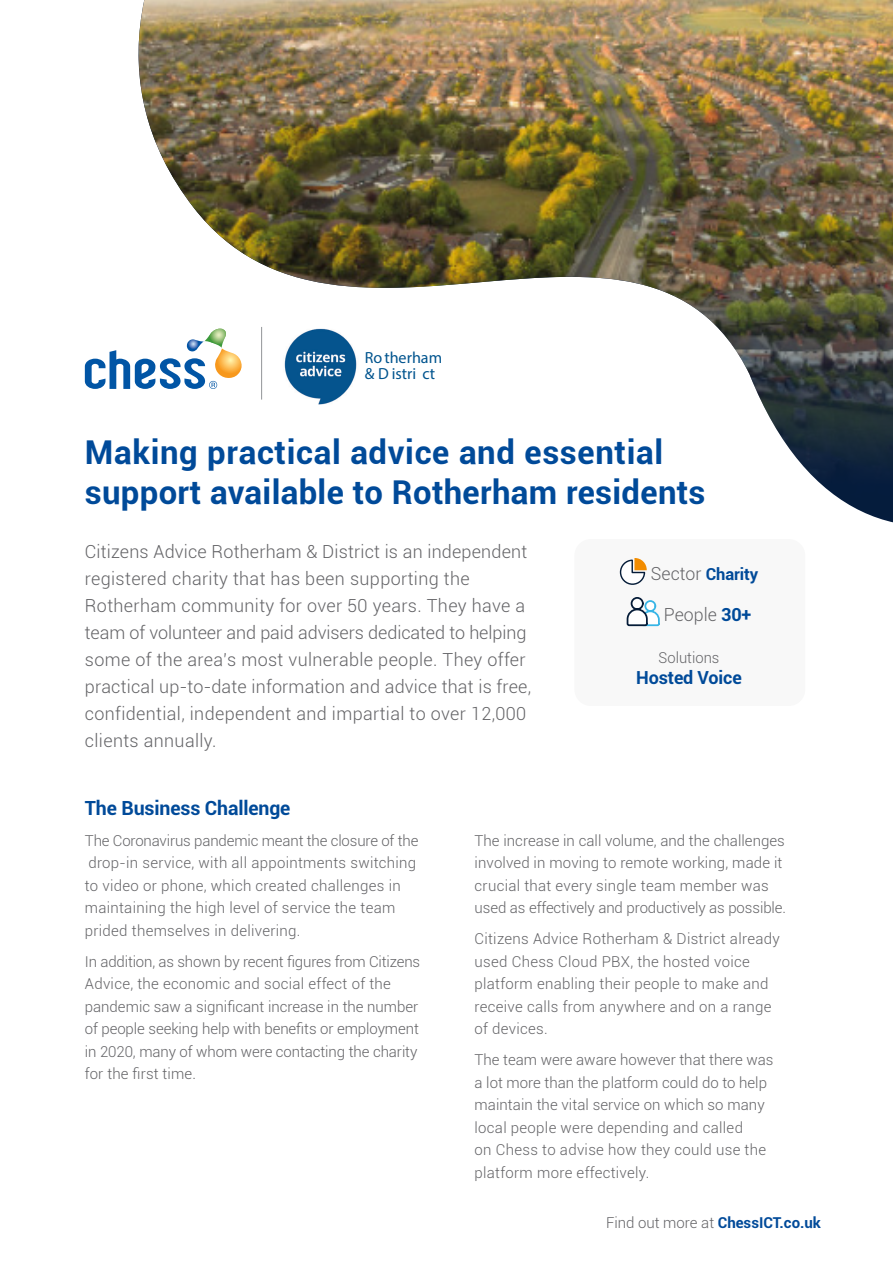
<style>
.page{position:relative;width:893px;height:1263px;background:#fff}
.page>*{position:absolute;margin:0;border:0;box-sizing:border-box;transform-origin:0 0}
.Deck{font:700 32.85px/39.5px "Roboto";letter-spacing:.01em;color:#004a99}
.Deck-2{font:700 19.5px "Roboto";letter-spacing:-.01em;color:#004a99}
.Body_Text{font:300 18px/27px "Roboto";letter-spacing:.02em;color:#636366}
.Deck-3{font:700 18px "Roboto";letter-spacing:-.01em;color:#004a99}
.Deck-4{font:300 18px "Roboto";color:#636366}
.Deck-5{font:700 16.5px "Roboto";letter-spacing:-.01em;color:#004a99}
.t1{font:16.2px/15.1px "Myriad Pro";color:#01548e}
.Body_Text-2{font:300 15px/22.5px "Roboto";letter-spacing:.01em;color:#636366}
.t2{font:700 15px "Roboto";color:#004a99}
.Deck-6{font:300 15px "Roboto";color:#636366}
.s1{font-weight:300;font-size:18px;color:#636366}
.s2{font-weight:700;color:#004a99}
.s3{font-weight:300;color:#636366}
</style>
<div class="page">
<div style="left:574px;top:539px;width:231px;height:167px;background:#f8f8f8;border-radius:16px"></div>
<img style="left:129px;top:0;width:764px;height:522px">
<p class="t1" style="left:365px;top:350px;width:79px">Rotherham &amp; D istri ct</p>
<p class="Deck" style="left:85px;top:432px;width:622px">Making practical advice and essential support available to Rotherham residents</p>
<p class="Body_Text" style="left:85px;top:537px;width:448px">Citizens Advice Rotherham &amp; District is an independent registered charity that has been supporting the Rotherham community for over 50 years. They have a team of volunteer and paid advisers dedicated to helping some of the area’s most vulnerable people. They offer practical up-to-date information and advice that is free, confidential, independent and impartial to over 12,000 clients annually.</p>
<p class="Deck-5" style="left:651px;top:562px;width:109px"><span class="s1">Sector</span> Charity</p>
<p class="Deck-4" style="left:664px;top:602px;width:89px">People <span class="s2">30+</span></p>
<p class="Deck-6" style="left:659px;top:647px;width:62px">Solutions</p>
<p class="Deck-3" style="left:636px;top:665px;width:107px">Hosted Voice</p>
<p class="Deck-2" style="left:85px;top:794px;width:207px">The Business Challenge</p>
<p class="Body_Text-2" style="left:85px;top:828px;width:335px">The Coronavirus pandemic meant the closure of the drop-in service, with all appointments switching to video or phone, which created challenges in maintaining the high level of service the team prided themselves in delivering.</p>
<p class="Body_Text-2" style="left:85px;top:949px;width:337px">In addition, as shown by recent figures from Citizens Advice, the economic and social effect of the pandemic saw a significant increase in the number of people seeking help with benefits or employment in 2020, many of whom were contacting the charity for the first time.</p>
<p class="Body_Text-2" style="left:475px;top:828px;width:313px">The increase in call volume, and the challenges involved in moving to remote working, made it crucial that every single team member was used as effectively and productively as possible.</p>
<p class="Body_Text-2" style="left:475px;top:927px;width:307px">Citizens Advice Rotherham &amp; District already used Chess Cloud PBX, the hosted voice platform enabling their people to make and receive calls from anywhere and on a range of devices.</p>
<p class="Body_Text-2" style="left:475px;top:1048px;width:300px">The team were aware however that there was a lot more than the platform could do to help maintain the vital service on which so many local people were depending and called<br>on Chess to advise how they could use the platform more effectively.</p>
<p class="t2" style="left:606px;top:1212px;width:216px"><span class="s3">Find out more at</span> ChessICT.co.uk</p>
</div>
